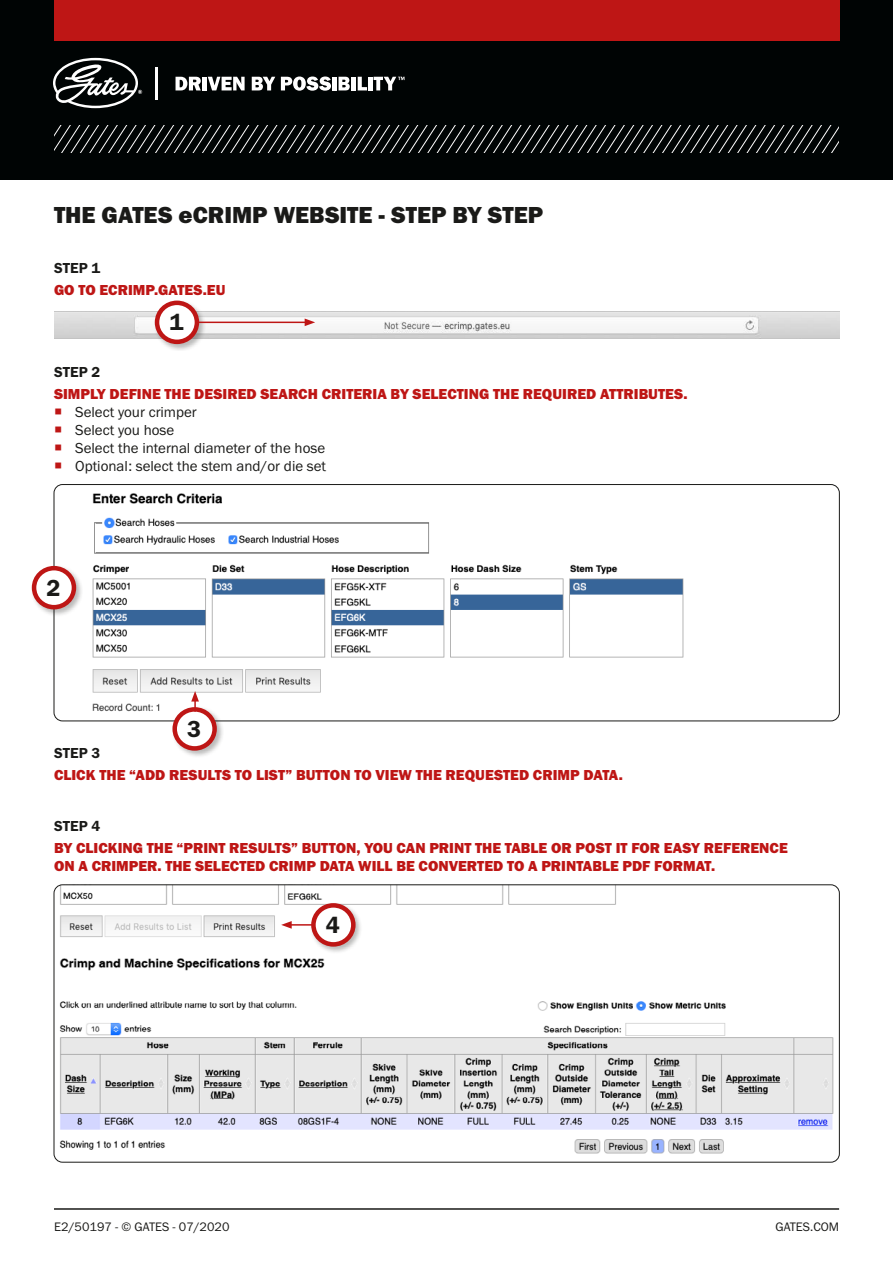
<style>
.page{position:relative;width:893px;height:1263px;background:#fff}
.page>*{position:absolute;margin:0;border:0;box-sizing:border-box;transform-origin:0 0}
.t1{font:24px "Franklin Gothic URW Hea";color:#1a1a18}
.Paragraph_Big_title{font:24px "Franklin Gothic URW Dem";color:#1a1a18}
.Subtitle{font:15px/18px "Franklin Gothic URW Hea";color:#be1615}
.t2{font:15px "Franklin Gothic URW Boo";color:#1a1a18}
.STEP_Title{font:15px "Franklin Gothic URW Dem";color:#1a1a18}
.t3{font:12.75px "Franklin Gothic URW Boo";color:#1a1a18}
</style>
<div class="page">
<div style="left:0;top:0;width:893px;height:180px;background:#000404"></div>
<svg style="left:54px;top:126px;width:785px;height:27px"></svg>
<div style="left:54px;top:0;width:785px;height:40px;background:#be1615"></div>
<hr style="left:156px;top:67px;width:2px;height:32px;background:#fff">
<svg style="left:176px;top:77px;width:25px;height:13px"></svg>
<div style="left:202px;top:77px;width:5px;height:13px;background:#fff"></div>
<svg style="left:208px;top:77px;width:37px;height:13px"></svg>
<svg style="left:252px;top:77px;width:23px;height:13px"></svg>
<svg style="left:281px;top:77px;width:50px;height:14px"></svg>
<hr style="left:332px;top:77px;width:4px;height:13px;background:#fff">
<svg style="left:339px;top:77px;width:11px;height:13px"></svg>
<hr style="left:351px;top:77px;width:4px;height:13px;background:#fff">
<svg style="left:358px;top:77px;width:9px;height:13px"></svg>
<hr style="left:368px;top:77px;width:4px;height:13px;background:#fff">
<svg style="left:374px;top:77px;width:30px;height:13px"></svg>
<svg style="left:53px;top:58px;width:89px;height:50px"></svg>
<hr style="left:54px;top:1208px;width:785px;height:2px;background:#1a1a18">
<img style="left:54px;top:311px;width:785px;height:27px">
<img style="left:54px;top:484px;width:785px;height:237px">
<div style="left:54px;top:484px;width:785px;height:237px;border:1px solid #1a1a18;border-radius:9px"></div>
<img style="left:54px;top:885px;width:785px;height:277px">
<div style="left:153px;top:299px;width:53px;height:52px;background:#1a1a18;opacity:.3"></div>
<div style="left:157px;top:303px;width:40px;height:39px;background:#fff;border-radius:50%"></div>
<div style="left:155px;top:301px;width:44px;height:43px;border:4px solid #be1615;border-radius:50%"></div>
<div style="left:30px;top:565px;width:53px;height:52px;background:#1a1a18;opacity:.3"></div>
<div style="left:34px;top:568px;width:40px;height:39px;background:#fff;border-radius:50%"></div>
<div style="left:32px;top:566px;width:44px;height:43px;border:4px solid #be1615;border-radius:50%"></div>
<div style="left:171px;top:706px;width:53px;height:52px;background:#1a1a18;opacity:.3"></div>
<svg style="left:175px;top:709px;width:40px;height:39px"></svg>
<div style="left:172px;top:707px;width:45px;height:44px;border:4px solid #be1615;border-radius:50%"></div>
<div style="left:310px;top:902px;width:53px;height:52px;background:#1a1a18;opacity:.3"></div>
<svg style="left:313px;top:905px;width:40px;height:39px"></svg>
<div style="left:311px;top:903px;width:45px;height:44px;border:4px solid #be1615;border-radius:50%"></div>
<hr style="left:199px;top:322px;width:108px;height:1px;background:#be1615">
<svg style="left:305px;top:318px;width:10px;height:8px"></svg>
<svg style="left:191px;top:691px;width:8px;height:21px"></svg>
<hr style="left:289px;top:924px;width:24px;height:2px;background:#be1615">
<svg style="left:281px;top:921px;width:11px;height:8px"></svg>
<p class="t1" style="left:54px;top:199px;width:491px">THE GATES eCRIMP WEBSITE - STEP BY STEP</p>
<p class="STEP_Title" style="left:54px;top:259px;width:48px">STEP 1</p>
<p class="Subtitle" style="left:54px;top:281px;width:173px">GO TO ECRIMP.GATES.EU</p>
<p class="Paragraph_Big_title" style="left:169px;top:308px;width:16px">1</p>
<p class="STEP_Title" style="left:54px;top:362px;width:48px">STEP 2</p>
<p class="Subtitle" style="left:54px;top:384px;width:635px">SIMPLY DEFINE THE DESIRED SEARCH CRITERIA BY SELECTING THE REQUIRED ATTRIBUTES.</p>
<p class="t2" style="left:75px;top:402px;width:123px">Select your crimper</p>
<p class="t2" style="left:75px;top:420px;width:101px">Select you hose</p>
<p class="t2" style="left:75px;top:438px;width:251px">Select the internal diameter of the hose</p>
<p class="t2" style="left:75px;top:456px;width:252px">Optional: select the stem and/or die set</p>
<p class="Paragraph_Big_title" style="left:47px;top:573px;width:16px">2</p>
<p class="Paragraph_Big_title" style="left:187px;top:714px;width:16px">3</p>
<p class="STEP_Title" style="left:54px;top:744px;width:48px">STEP 3</p>
<p class="Subtitle" style="left:54px;top:766px;width:570px">CLICK THE “ADD RESULTS TO LIST” BUTTON TO VIEW THE REQUESTED CRIMP DATA.</p>
<p class="STEP_Title" style="left:54px;top:817px;width:48px">STEP 4</p>
<p class="Subtitle" style="left:54px;top:839px;width:735px">BY CLICKING THE “PRINT RESULTS” BUTTON, YOU CAN PRINT THE TABLE OR POST IT FOR EASY REFERENCE<br>ON A CRIMPER. THE SELECTED CRIMP DATA WILL BE CONVERTED TO A PRINTABLE PDF FORMAT.</p>
<p class="Paragraph_Big_title" style="left:326px;top:910px;width:16px">4</p>
<p class="t3" style="left:54px;top:1219px;width:177px">E2/50197 - © GATES - 07/2020</p>
<p class="t3" style="left:775px;top:1219px;width:65px">GATES.COM</p>
</div>
